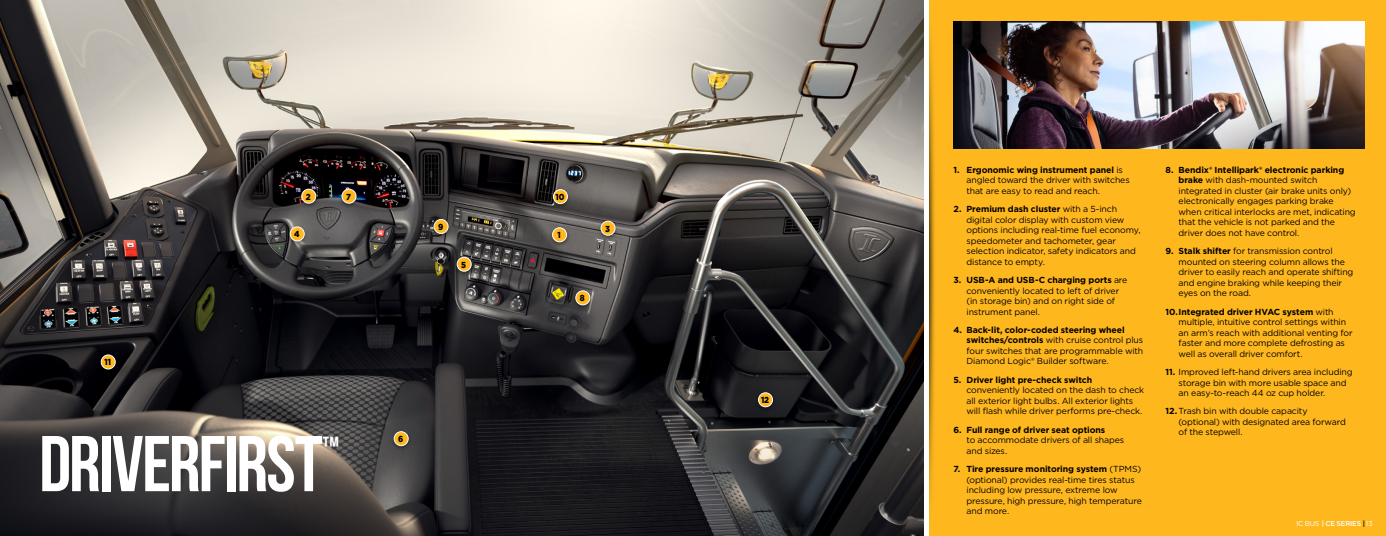
<style>
.page{position:relative;width:1386px;height:536px;background:#fff}
.page>*{position:absolute;margin:0;border:0;box-sizing:border-box;transform-origin:0 0}
.t1{font:78.75px "Bebas Neue";letter-spacing:-.025em;color:#fff}
.t2{font:27.56px "Bebas Neue";color:#fff}
.t3{font:8.75px/10.5px "Gotham";letter-spacing:-.015em;color:#000}
.t4{font:700 8.75px "Gotham";letter-spacing:-.01em;color:#000}
.t5{font:900 8.75px "Gotham";color:#000;scale:.9 1}
.t6{font:500 7px "Gotham";letter-spacing:-.025em;color:#fff}
.t7{font:2.45px "Gotham";color:#fff}
.s1{font-weight:700}
.s2{font-weight:400}
.s3{color:#000}
</style>
<div class="page">
<div style="left:929px;top:0;width:457px;height:536px;background:#ffb71e"></div>
<img style="left:953px;top:21px;width:412px;height:127px">
<img style="left:0;top:0;width:924px;height:536px">
<img style="left:929px;top:34px;width:6px;height:468px">
<div style="left:286px;top:224px;width:22px;height:22px;background:#000;opacity:.45"></div>
<div style="left:290px;top:227px;width:14px;height:14px;background:#ffb71e;border-radius:7px"></div>
<div style="left:290px;top:226px;width:15px;height:15px;border:1px solid #fff;border-radius:7px"></div>
<div style="left:453px;top:255px;width:22px;height:22px;background:#000;opacity:.45"></div>
<div style="left:457px;top:257px;width:14px;height:14px;background:#ffb71e;border-radius:7px"></div>
<div style="left:457px;top:257px;width:15px;height:14px;border:1px solid #fff;border-radius:7px"></div>
<div style="left:597px;top:219px;width:22px;height:22px;background:#000;opacity:.45"></div>
<div style="left:601px;top:221px;width:14px;height:14px;background:#ffb71e;border-radius:7px"></div>
<div style="left:601px;top:221px;width:14px;height:14px;border:1px solid #fff;border-radius:7px"></div>
<div style="left:430px;top:217px;width:22px;height:22px;background:#000;opacity:.45"></div>
<div style="left:434px;top:219px;width:14px;height:14px;background:#ffb71e;border-radius:7px"></div>
<div style="left:434px;top:219px;width:15px;height:15px;border:1px solid #fff;border-radius:7px"></div>
<div style="left:390px;top:429px;width:22px;height:22px;background:#000;opacity:.45"></div>
<div style="left:394px;top:431px;width:14px;height:14px;background:#ffb71e;border-radius:7px"></div>
<div style="left:394px;top:431px;width:15px;height:15px;border:1px solid #fff;border-radius:7px"></div>
<div style="left:338px;top:187px;width:22px;height:22px;background:#000;opacity:.45"></div>
<div style="left:342px;top:189px;width:14px;height:14px;background:#ffb71e;border-radius:7px"></div>
<div style="left:342px;top:189px;width:14px;height:14px;border:1px solid #fff;border-radius:7px"></div>
<div style="left:572px;top:288px;width:22px;height:22px;background:#000;opacity:.45"></div>
<div style="left:576px;top:291px;width:14px;height:14px;background:#ffb71e;border-radius:7px"></div>
<div style="left:575px;top:290px;width:15px;height:15px;border:1px solid #fff;border-radius:7px"></div>
<div style="left:298px;top:187px;width:22px;height:22px;background:#000;opacity:.45"></div>
<div style="left:302px;top:189px;width:14px;height:14px;background:#ffb71e;border-radius:7px"></div>
<div style="left:301px;top:189px;width:15px;height:14px;border:1px solid #fff;border-radius:7px"></div>
<div style="left:549px;top:225px;width:21px;height:22px;background:#000;opacity:.45"></div>
<div style="left:553px;top:228px;width:14px;height:14px;background:#ffb71e;border-radius:7px"></div>
<div style="left:552px;top:227px;width:15px;height:15px;border:1px solid #fff;border-radius:7px"></div>
<div style="left:549px;top:187px;width:22px;height:22px;background:#000;opacity:.45"></div>
<div style="left:553px;top:189px;width:14px;height:14px;background:#ffb71e;border-radius:7px"></div>
<div style="left:553px;top:189px;width:15px;height:15px;border:1px solid #fff;border-radius:7px"></div>
<div style="left:755px;top:390px;width:21px;height:22px;background:#000;opacity:.45"></div>
<div style="left:759px;top:392px;width:14px;height:14px;background:#ffb71e;border-radius:7px"></div>
<div style="left:758px;top:392px;width:15px;height:15px;border:1px solid #fff;border-radius:7px"></div>
<div style="left:97px;top:352px;width:22px;height:22px;background:#000"></div>
<div style="left:101px;top:355px;width:14px;height:14px;background:#ffb71e;border-radius:7px"></div>
<div style="left:101px;top:354px;width:15px;height:15px;border:1px solid #fff;border-radius:7px"></div>
<p class="t5" style="left:306px;top:190px;width:7px">2</p>
<p class="t5" style="left:346px;top:190px;width:7px">7</p>
<p class="t5" style="left:555px;top:190px;width:12px">10</p>
<p class="t5" style="left:294px;top:228px;width:8px">4</p>
<p class="t5" style="left:438px;top:221px;width:7px">9</p>
<p class="t5" style="left:605px;top:222px;width:7px">3</p>
<p class="t5" style="left:557px;top:229px;width:5px">1</p>
<p class="t5" style="left:461px;top:258px;width:7px">5</p>
<p class="t5" style="left:580px;top:292px;width:7px">8</p>
<p class="t5" style="left:105px;top:356px;width:9px">11</p>
<p class="t5" style="left:761px;top:394px;width:11px">12</p>
<h1 class="t1" style="left:39px;top:420px;width:285px">DRIVERFIRST</h1>
<h2 class="t2" style="left:323px;top:431px;width:18px">™</h2>
<p class="t5" style="left:398px;top:433px;width:7px">6</p>
<p class="t3" style="left:967px;top:164px;width:165px;text-indent:-13px"><span class="s1">1. Ergonomic wing instrument panel</span> is angled toward the driver with switches that are easy to read and reach.</p>
<p class="t3" style="left:967px;top:203px;width:175px;text-indent:-13px"><span class="s1">2. Premium dash cluster</span> with a 5-inch digital color display with custom view options including real-time fuel economy, speedometer and tachometer, gear selection indicator, safety indicators and distance to empty.</p>
<p class="t3" style="left:967px;top:274px;width:162px;text-indent:-13px"><span class="s1">3. USB-A and USB-C charging ports</span> are conveniently located to left of driver (in storage bin) and on right side of instrument panel.</p>
<p class="t3" style="left:967px;top:324px;width:178px;text-indent:-13px"><span class="s1">4. Back-lit, color-coded steering wheel switches/controls</span> with cruise control plus four switches that are programmable with Diamond Logic® Builder software.</p>
<p class="t4" style="left:953px;top:374px;width:140px">5. Driver light pre-check switch</p>
<p class="t3" style="left:967px;top:384px;width:179px">conveniently located on the dash to check all exterior light bulbs. All exterior lights will flash while driver performs pre-check.</p>
<p class="t4" style="left:953px;top:424px;width:153px">6. Full range of driver seat options</p>
<p class="t3" style="left:967px;top:434px;width:159px">to accommodate drivers of all shapes and sizes.</p>
<p class="t3" style="left:967px;top:463px;width:177px;text-indent:-13px"><span class="s1">7. Tire pressure monitoring system</span> (TPMS) (optional) provides real-time tires status including low pressure, extreme low pressure, high pressure, high temperature and more.</p>
<p class="t3" style="left:1179px;top:164px;width:179px;text-indent:-13px"><span class="s1">8. Bendix® Intellipark® electronic parking brake</span> with dash-mounted switch integrated in cluster (air brake units only) electronically engages parking brake when critical interlocks are met, indicating that the vehicle is not parked and the driver does not have control.</p>
<p class="t3" style="left:1179px;top:245px;width:176px;text-indent:-13px"><span class="s1">9. Stalk shifter</span> for transmission control mounted on steering column allows the driver to easily reach and operate shifting and engine braking while keeping their eyes on the road.</p>
<p class="t3" style="left:1179px;top:306px;width:175px;text-indent:-13px"><span class="s1">10.Integrated driver HVAC system</span> with multiple, intuitive control settings within an arm’s reach with additional venting for faster and more complete defrosting as well as overall driver comfort.</p>
<p class="t3" style="left:1179px;top:366px;width:175px;text-indent:-13px"><span class="s1">11.</span> Improved left-hand drivers area including storage bin with more usable space and an easy-to-reach 44 oz cup holder.</p>
<p class="t3" style="left:1179px;top:405px;width:169px;text-indent:-13px"><span class="s1">12.</span> Trash bin with double capacity (optional) with designated area forward of the stepwell.</p>
<p class="t6" style="left:1296px;top:518px;width:78px"><span class="s2">IC BUS</span> | CE SERIES <span class="s3">|</span><span class="s2">13</span></p>
<p class="t7" style="left:1319px;top:520px;width:2px">®</p>
</div>
